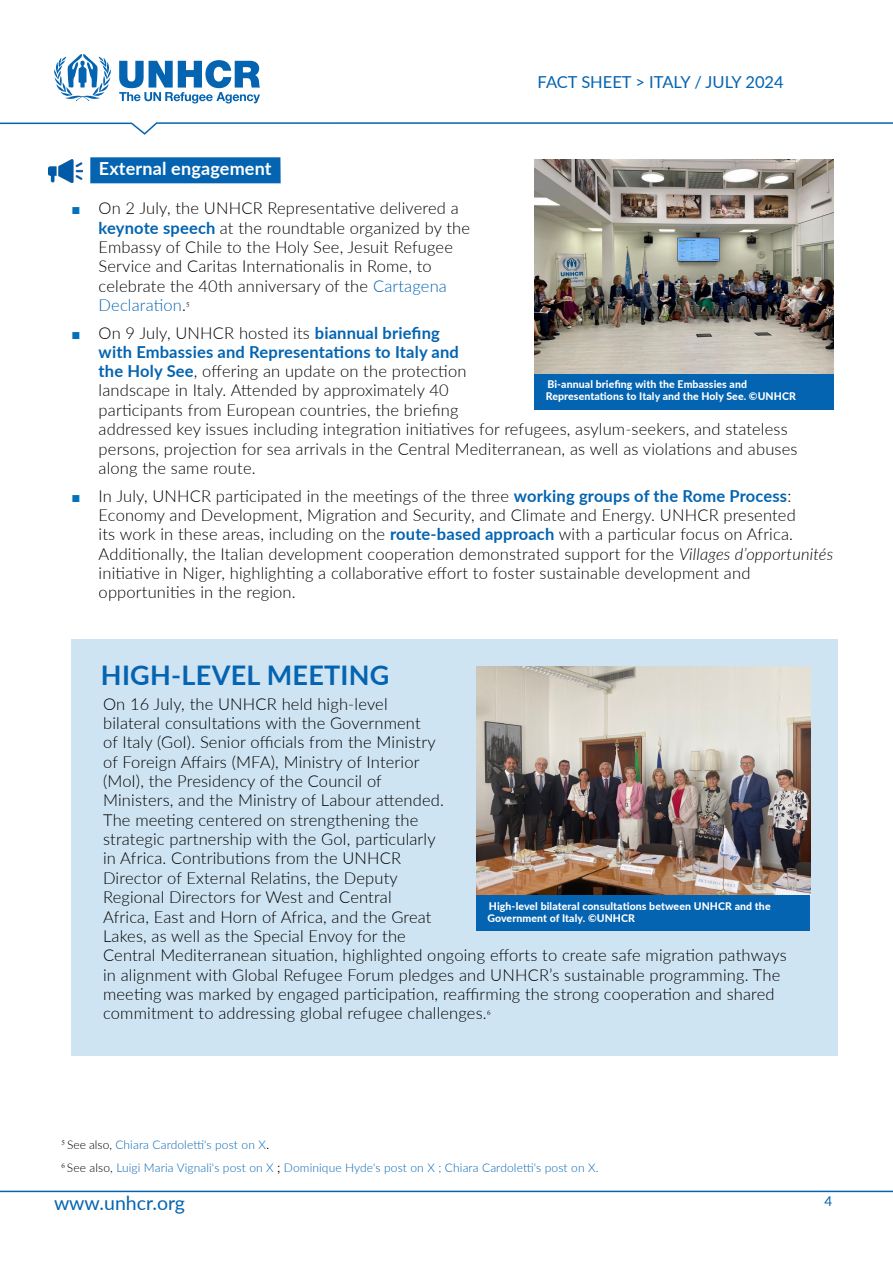
<style>
.page{position:relative;width:893px;height:1263px;background:#fff}
.page>*{position:absolute;margin:0;border:0;box-sizing:border-box;transform-origin:0 0}
.t1{font:700 27px "Lato";letter-spacing:.01em;color:#0464b1}
.t2{font:19.5px "Lato";color:#0464b1}
.t3{font:700 18px "Lato";letter-spacing:.01em;color:#fff}
.t4{font:300 16.5px/19.4px "Lato";letter-spacing:.01em;color:#000}
.t5{font:16.5px "Lato";color:#0464b1}
.t6{font:13.5px "Lato";color:#0464b1}
.t7{font:300 12px/22.5px "Lato";letter-spacing:.01em;color:#0464b1}
.t8{font:800 10.5px/12px "Lato";letter-spacing:.01em;color:#fff}
.t9{font:7.05px "Times New Roman";color:#231f20}
.s1{font-family:"Arial";font-weight:400;font-size:15px;color:#0072bc}
.s2{font-weight:700;color:#0464b1}
.s3{color:#0464b1}
.s4{font-style:italic}
.s5{color:#000}
.s6{font-family:"Arial";font-weight:400;color:#000}
</style>
<div class="page">
<svg style="left:0;top:122px;width:893px;height:13px"></svg>
<hr style="left:0;top:1191px;width:893px;height:1px;background:#0464b1">
<svg style="left:54px;top:54px;width:57px;height:47px"></svg>
<svg style="left:119px;top:60px;width:141px;height:43px"></svg>
<div style="left:90px;top:157px;width:191px;height:26px;background:#0464b1"></div>
<img style="left:49px;top:159px;width:34px;height:24px">
<div style="left:71px;top:639px;width:767px;height:417px;background:#cfe4f2"></div>
<img style="left:534px;top:159px;width:299px;height:215px">
<div style="left:534px;top:374px;width:299px;height:36px;background:#0464b1"></div>
<img style="left:476px;top:666px;width:334px;height:229px">
<div style="left:476px;top:895px;width:334px;height:36px;background:#0464b1"></div>
<p class="t5" style="left:538px;top:70px;width:248px">FACT SHEET &gt; ITALY / JULY 2024</p>
<p class="t3" style="left:99px;top:156px;width:174px">External engagement</p>
<p class="t4" style="left:99px;top:198px;width:373px;text-indent:-27px"><span class="s1">■</span> On 2 July, the UNHCR Representative delivered a <span class="s2">keynote speech</span> at the roundtable organized by the Embassy of Chile to the Holy See, Jesuit Refugee Service and Caritas Internationalis in Rome, to celebrate the 40th anniversary of the <span class="s3">Cartagena Declaration</span>.</p>
<p class="t9" style="left:186px;top:300px;width:5px">5</p>
<p class="t4" style="left:99px;top:323px;width:700px;text-indent:-27px"><span class="s1">■</span> On 9 July, UNHCR hosted its <span class="s2">biannual briefing<br>with Embassies and Representations to Italy and<br>the Holy See</span>, offering an update on the protection<br>landscape in Italy. Attended by approximately 40<br>participants from European countries, the briefing<br>addressed key issues including integration initiatives for refugees, asylum-seekers, and stateless persons, projection for sea arrivals in the Central Mediterranean, as well as violations and abuses along the same route.</p>
<p class="t4" style="left:99px;top:485px;width:736px;text-indent:-27px"><span class="s1">■</span> In July, UNHCR participated in the meetings of the three <span class="s2">working groups of the Rome Process</span>:<br>Economy and Development, Migration and Security, and Climate and Energy. UNHCR presented<br>its work in these areas, including on the <span class="s2">route-based approach</span> with a particular focus on Africa.<br>Additionally, the Italian development cooperation demonstrated support for the <span class="s4">Villages d’opportunités </span>initiative in Niger, highlighting a collaborative effort to foster sustainable development and opportunities in the region.</p>
<p class="t8" style="left:546px;top:378px;width:251px">Bi-annual briefing with the Embassies and<br>Representations to Italy and the Holy See. ©UNHCR</p>
<p class="t1" style="left:101px;top:655px;width:290px">HIGH-LEVEL MEETING</p>
<p class="t4" style="left:103px;top:693px;width:685px">On 16 July, the UNHCR held high-level<br>bilateral consultations with the Government<br>of Italy (GoI). Senior officials from the Ministry<br>of Foreign Affairs (MFA), Ministry of Interior<br>(MoI), the Presidency of the Council of<br>Ministers, and the Ministry of Labour attended.<br>The meeting centered on strengthening the<br>strategic partnership with the GoI, particularly<br>in Africa. Contributions from the UNHCR<br>Director of External Relatins, the Deputy<br>Regional Directors for West and Central<br>Africa, East and Horn of Africa, and the Great<br>Lakes, as well as the Special Envoy for the<br>Central Mediterranean situation, highlighted ongoing efforts to create safe migration pathways in alignment with Global Refugee Forum pledges and UNHCR’s sustainable programming. The meeting was marked by engaged participation, reaffirming the strong cooperation and shared commitment to addressing global refugee challenges.</p>
<p class="t8" style="left:487px;top:900px;width:285px">High-level bilateral consultations between UNHCR and the<br>Government of Italy. ©UNHCR</p>
<p class="t9" style="left:487px;top:1008px;width:5px">6</p>
<p class="t7" style="left:62px;top:1133px;width:538px"><sup>5</sup> <span class="s5">See also,</span> Chiara Cardoletti's post on X<span class="s6">.<br></span><sup>6</sup> <span class="s5">See also,</span> Luigi Maria Vignali's post on X <span class="s6">;</span> Dominique Hyde's post on X ; Chiara Cardoletti's post on X.</p>
<p class="t2" style="left:54px;top:1189px;width:133px">www.unhcr.org</p>
<p class="t6" style="left:824px;top:1192px;width:9px">4</p>
</div>
